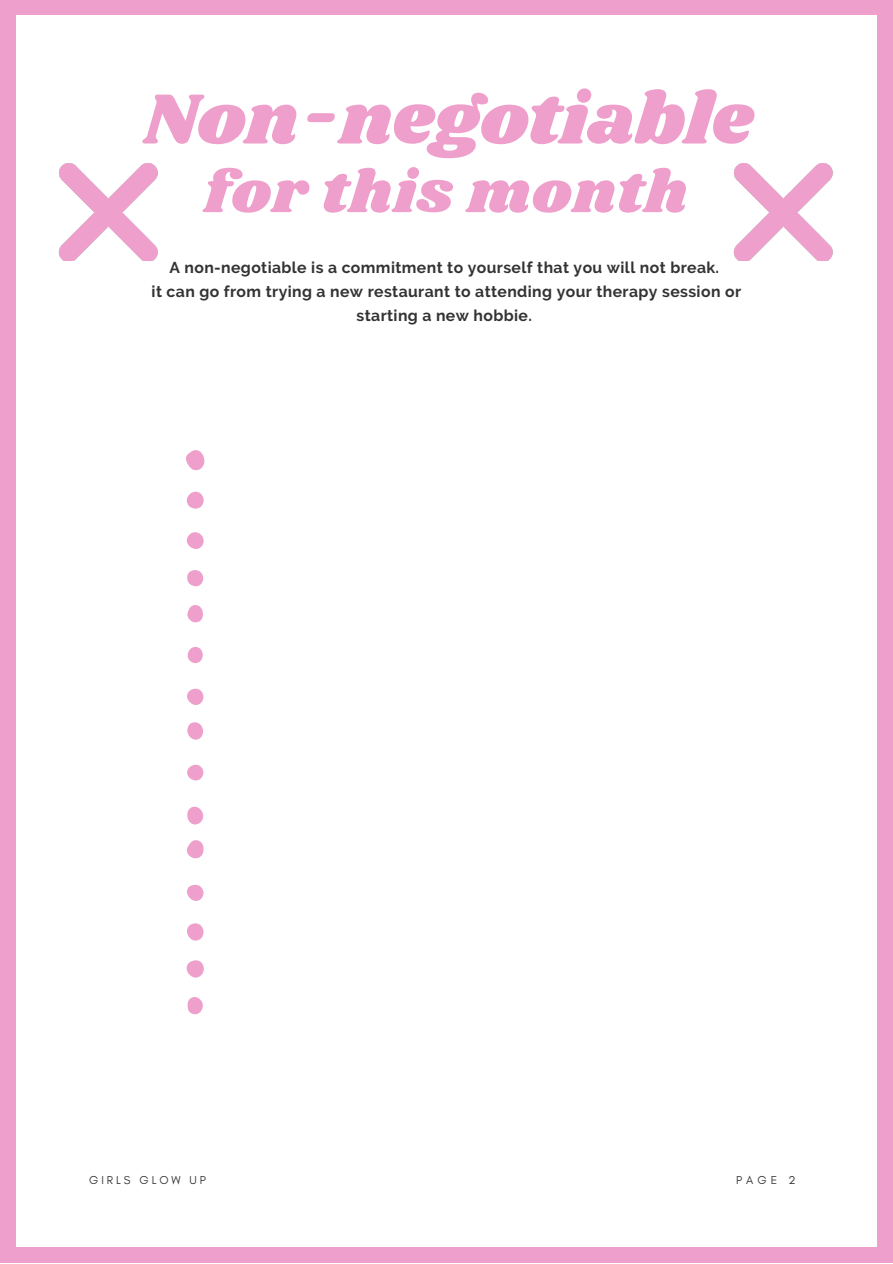
<style>
.page{position:relative;width:893px;height:1264px;background:#fff}
.page>*{position:absolute;margin:0;border:0;box-sizing:border-box;transform-origin:0 0}
.t1{font:73.5px "Shrikhand";color:#ee9fcb}
.t2{font:60px "Shrikhand";letter-spacing:.025em;color:#ee9fcb}
.t3{font:700 15.75px/23.5px "Raleway";letter-spacing:.025em;color:#333;text-align:center}
.t4{font:11.7px "Glacial Indifference";letter-spacing:.25em;color:#333}
</style>
<div class="page">
<div style="left:0;top:0;width:892px;height:1262px;background:#ee9fcb"></div>
<div style="left:16px;top:15px;width:860px;height:1231px;background:#fff"></div>
<img style="left:733px;top:163px;width:100px;height:97px">
<img style="left:59px;top:163px;width:99px;height:97px">
<svg style="left:186px;top:450px;width:18px;height:21px"></svg>
<svg style="left:187px;top:840px;width:16px;height:19px"></svg>
<div style="left:187px;top:960px;width:17px;height:17px;background:#ee9fcb;border-radius:50%"></div>
<div style="left:187px;top:923px;width:16px;height:17px;background:#ee9fcb;border-radius:8px"></div>
<div style="left:187px;top:491px;width:17px;height:17px;background:#ee9fcb;border-radius:50%"></div>
<svg style="left:187px;top:806px;width:16px;height:18px"></svg>
<div style="left:187px;top:532px;width:17px;height:17px;background:#ee9fcb;border-radius:8px"></div>
<div style="left:187px;top:722px;width:16px;height:17px;background:#ee9fcb;border-radius:50%"></div>
<svg style="left:187px;top:605px;width:16px;height:18px"></svg>
<div style="left:187px;top:884px;width:16px;height:17px;background:#ee9fcb;border-radius:8px"></div>
<svg style="left:187px;top:997px;width:16px;height:18px"></svg>
<div style="left:187px;top:688px;width:16px;height:17px;background:#ee9fcb;border-radius:50%"></div>
<svg style="left:187px;top:570px;width:16px;height:16px"></svg>
<svg style="left:187px;top:764px;width:16px;height:16px"></svg>
<div style="left:188px;top:647px;width:15px;height:16px;background:#ee9fcb;border-radius:50%"></div>
<h1 class="t1" style="left:144px;top:68px;width:610px">Non-negotiable</h1>
<h2 class="t2" style="left:205px;top:150px;width:483px">for this month</h2>
<p class="t3" style="left:152px;top:256px;width:591px">A non-negotiable is a commitment to yourself that you will not break.<br>it can go from trying a new restaurant to attending your therapy session or starting a new hobbie.</p>
<p class="t4" style="left:89px;top:1172px;width:118px">GIRLS GLOW UP</p>
<p class="t4" style="left:736px;top:1172px;width:61px">PAGE 2</p>
</div>
